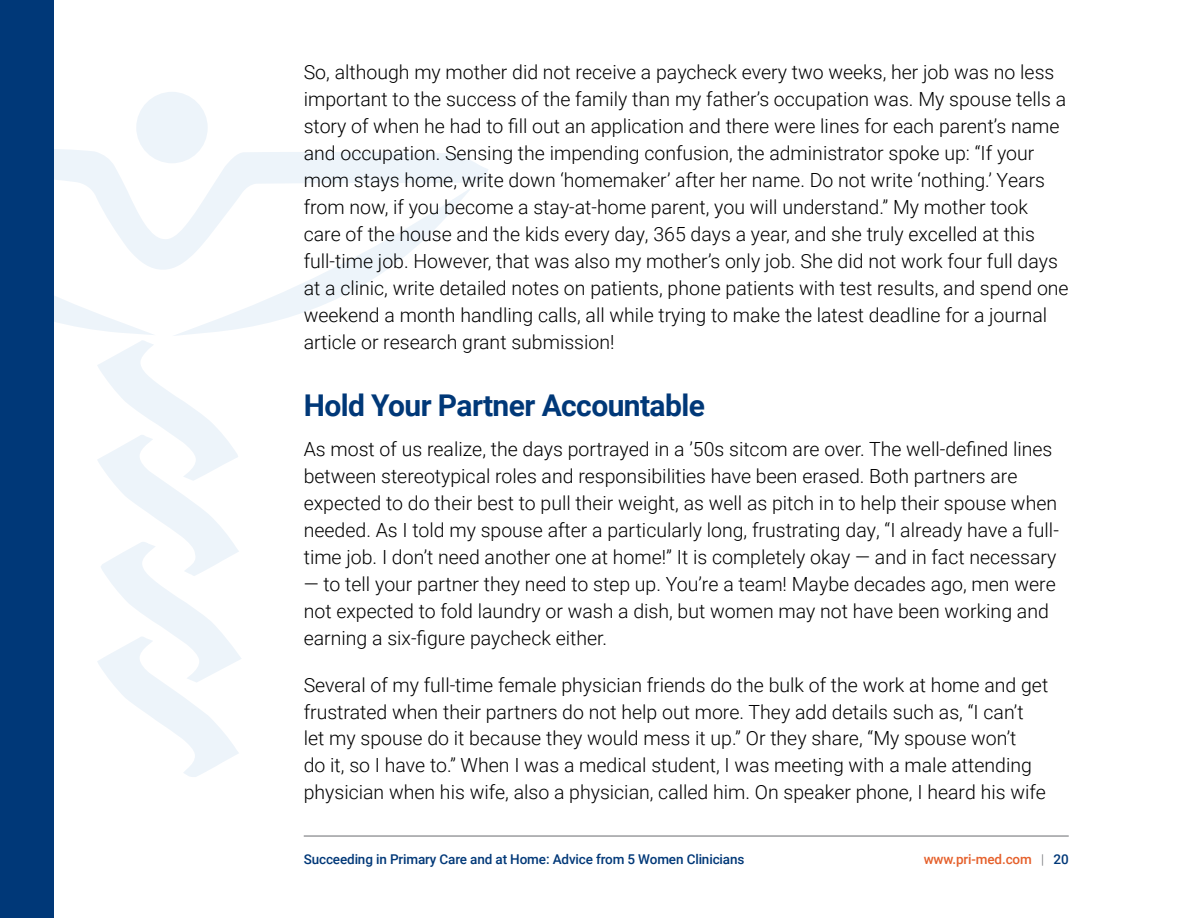
<style>
.page{position:relative;width:1188px;height:918px;background:#fff}
.page>*{position:absolute;margin:0;border:0;box-sizing:border-box;transform-origin:0 0}
.t1{font:700 30px "Roboto";letter-spacing:-.02em;color:#003878}
.t2{font:300 19.5px/27px "Roboto";color:#000}
.t3{font:500 13.5px "Roboto";letter-spacing:-.01em;color:#003878}
.t4{font:500 13.5px "Roboto";letter-spacing:-.01em;color:#e5602b}
.s1{font-weight:300;color:#6a6c70}
.s2{color:#003878}
</style>
<div class="page">
<div style="left:136px;top:92px;width:72px;height:71px;background:#edf4fa;border-radius:50%"></div>
<svg style="left:54px;top:149px;width:434px;height:37px;fill:#edf4fa"></svg>
<svg style="left:242px;top:186px;width:229px;height:142px"></svg>
<svg style="left:54px;top:186px;width:188px;height:591px"></svg>
<div style="left:0;top:0;width:54px;height:918px;background:#003878"></div>
<hr style="left:304px;top:836px;width:765px;height:1px;background:#6a6c70">
<p class="t2" style="left:304px;top:58px;width:766px">So, although my mother did not receive a paycheck every two weeks, her job was no less important to the success of the family than my father’s occupation was. My spouse tells a story of when he had to fill out an application and there were lines for each parent’s name and occupation. Sensing the impending confusion, the administrator spoke up: “If your mom stays home, write down ‘homemaker’ after her name. Do not write ‘nothing.’ Years from now, if you become a stay-at-home parent, you will understand.” My mother took care of the house and the kids every day, 365 days a year, and she truly excelled at this full-time job. However, that was also my mother’s only job. She did not work four full days at a clinic, write detailed notes on patients, phone patients with test results, and spend one weekend a month handling calls, all while trying to make the latest deadline for a journal article or research grant submission!</p>
<h1 class="t1" style="left:304px;top:384px;width:403px">Hold Your Partner Accountable</h1>
<p class="t2" style="left:304px;top:435px;width:757px">As most of us realize, the days portrayed in a ’50s sitcom are over. The well-defined lines between stereotypical roles and responsibilities have been erased. Both partners are expected to do their best to pull their weight, as well as pitch in to help their spouse when needed. As I told my spouse after a particularly long, frustrating day, “I already have a full&shy;time job. I don’t need another one at home!” It is completely okay — and in fact necessary</p>
<p class="t2" style="left:304px;top:570px;width:754px">— to tell your partner they need to step up. You’re a team! Maybe decades ago, men were not expected to fold laundry or wash a dish, but women may not have been working and earning a six-figure paycheck either.</p>
<p class="t2" style="left:304px;top:671px;width:746px;line-height:26.5px">Several of my full-time female physician friends do the bulk of the work at home and get frustrated when their partners do not help out more. They add details such as, “I can’t let my spouse do it because they would mess it up.” Or they share, “My spouse won’t<br>do it, so I have to.” When I was a medical student, I was meeting with a male attending physician when his wife, also a physician, called him. On speaker phone, I heard his wife</p>
<p class="t3" style="left:304px;top:850px;width:442px">Succeeding in Primary Care and at Home: Advice from 5 Women Clinicians</p>
<p class="t4" style="left:924px;top:850px;width:147px">www.pri-med.com <span class="s1">|</span> <span class="s2">20</span></p>
</div>
